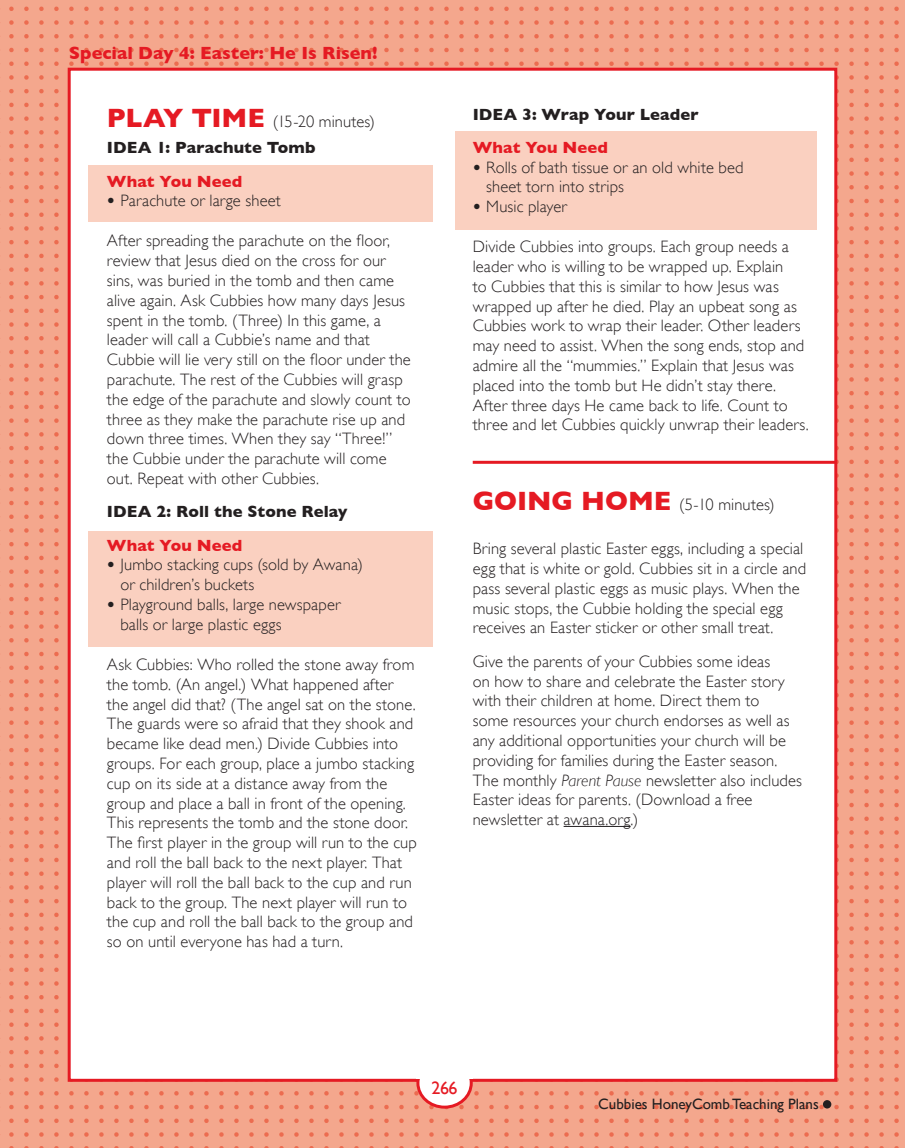
<style>
.page{position:relative;width:905px;height:1148px;background:#f4a78d}
.page>*{position:absolute;margin:0;border:0;box-sizing:border-box;transform-origin:0 0}
.t1{font:700 18px "Gill Sans";color:#e51a23}
.t2{font:18px "Gill Sans";color:#e51a23}
.t3{font:300 16.5px/19.8px "Gill Sans";letter-spacing:.01em;color:#231f20}
.t4{font:700 16.5px/26.5px "Gill Sans";letter-spacing:.005em;color:#231f20}
.t5{font:700 16.5px "Gill Sans";letter-spacing:.01em;color:#e51a23}
.t6{font:15px "Gill Sans";color:#231f20}
.s1{font-size:27px;color:#e51a23}
.s2{font-weight:300}
.s3{font-weight:700}
.s4{font-weight:700;font-size:27px;color:#e51a23}
.s5{font-style:italic}
</style>
<div class="page">
<svg style="left:9px;top:6px;width:5px;height:1142px"></svg>
<svg style="left:24px;top:6px;width:5px;height:1142px"></svg>
<svg style="left:39px;top:6px;width:5px;height:1142px"></svg>
<svg style="left:54px;top:6px;width:5px;height:1142px"></svg>
<svg style="left:69px;top:6px;width:5px;height:1142px"></svg>
<svg style="left:84px;top:6px;width:5px;height:1142px"></svg>
<svg style="left:99px;top:6px;width:5px;height:1142px"></svg>
<svg style="left:114px;top:6px;width:5px;height:1142px"></svg>
<svg style="left:129px;top:6px;width:5px;height:1142px"></svg>
<svg style="left:144px;top:6px;width:5px;height:1142px"></svg>
<svg style="left:159px;top:6px;width:5px;height:1142px"></svg>
<svg style="left:174px;top:6px;width:5px;height:1142px"></svg>
<svg style="left:189px;top:6px;width:5px;height:1142px"></svg>
<svg style="left:204px;top:6px;width:5px;height:1142px"></svg>
<svg style="left:219px;top:6px;width:5px;height:1142px"></svg>
<svg style="left:234px;top:6px;width:5px;height:1142px"></svg>
<svg style="left:249px;top:6px;width:5px;height:1142px"></svg>
<svg style="left:264px;top:6px;width:5px;height:1142px"></svg>
<svg style="left:279px;top:6px;width:5px;height:1142px"></svg>
<svg style="left:294px;top:6px;width:5px;height:1142px"></svg>
<svg style="left:309px;top:6px;width:5px;height:1142px"></svg>
<svg style="left:324px;top:6px;width:5px;height:1142px"></svg>
<svg style="left:339px;top:6px;width:5px;height:1142px"></svg>
<svg style="left:354px;top:6px;width:5px;height:1142px"></svg>
<svg style="left:369px;top:6px;width:5px;height:1142px"></svg>
<svg style="left:384px;top:6px;width:5px;height:1142px"></svg>
<svg style="left:399px;top:6px;width:5px;height:1142px"></svg>
<svg style="left:414px;top:6px;width:5px;height:1142px"></svg>
<svg style="left:429px;top:6px;width:5px;height:1142px"></svg>
<svg style="left:444px;top:6px;width:5px;height:1142px"></svg>
<svg style="left:459px;top:6px;width:5px;height:1142px"></svg>
<svg style="left:474px;top:6px;width:5px;height:1142px"></svg>
<svg style="left:489px;top:6px;width:5px;height:1142px"></svg>
<svg style="left:504px;top:6px;width:5px;height:1142px"></svg>
<svg style="left:519px;top:6px;width:5px;height:1142px"></svg>
<svg style="left:534px;top:6px;width:5px;height:1142px"></svg>
<svg style="left:549px;top:6px;width:5px;height:1142px"></svg>
<svg style="left:564px;top:6px;width:5px;height:1142px"></svg>
<svg style="left:579px;top:6px;width:5px;height:1142px"></svg>
<svg style="left:594px;top:6px;width:5px;height:1142px"></svg>
<svg style="left:609px;top:6px;width:5px;height:1142px"></svg>
<svg style="left:624px;top:6px;width:5px;height:1142px"></svg>
<svg style="left:639px;top:6px;width:5px;height:1142px"></svg>
<svg style="left:654px;top:6px;width:5px;height:1142px"></svg>
<svg style="left:669px;top:6px;width:5px;height:1142px"></svg>
<svg style="left:684px;top:6px;width:5px;height:1142px"></svg>
<svg style="left:699px;top:6px;width:5px;height:1142px"></svg>
<svg style="left:714px;top:6px;width:5px;height:1142px"></svg>
<svg style="left:729px;top:6px;width:5px;height:1142px"></svg>
<svg style="left:744px;top:6px;width:5px;height:1142px"></svg>
<svg style="left:759px;top:6px;width:5px;height:1142px"></svg>
<svg style="left:774px;top:6px;width:5px;height:1142px"></svg>
<svg style="left:789px;top:6px;width:5px;height:1142px"></svg>
<svg style="left:804px;top:6px;width:5px;height:1142px"></svg>
<svg style="left:819px;top:6px;width:5px;height:1142px"></svg>
<svg style="left:834px;top:6px;width:5px;height:1142px"></svg>
<svg style="left:849px;top:6px;width:5px;height:1142px"></svg>
<svg style="left:864px;top:6px;width:5px;height:1142px"></svg>
<svg style="left:879px;top:6px;width:5px;height:1142px"></svg>
<div style="left:68px;top:68px;width:769px;height:1014px;background:#fff;border:3px solid #e51a23"></div>
<div style="left:418px;top:1059px;width:53px;height:48px;background:#fff;border-radius:50%"></div>
<div style="left:416px;top:1057px;width:57px;height:52px;border:3px solid #e51a23;border-radius:50%"></div>
<div style="left:416px;top:1049px;width:57px;height:29px;background:#fff"></div>
<div style="left:88px;top:165px;width:344px;height:56px;background:#fad0c0"></div>
<div style="left:88px;top:531px;width:344px;height:116px;background:#fad0c0"></div>
<div style="left:455px;top:131px;width:362px;height:99px;background:#fad0c0"></div>
<hr style="left:564px;top:826px;width:66px;height:1px;background:#231f20">
<hr style="left:473px;top:461px;width:364px;height:3px;background:#e51a23">
<div style="left:823px;top:1100px;width:8px;height:8px;background:#231f20;border-radius:50%"></div>
<svg style="left:894px;top:6px;width:5px;height:1142px"></svg>
<p class="t1" style="left:69px;top:42px;width:310px">Special Day 4: Easter: He Is Risen!</p>
<p class="t4" style="left:107px;top:108px;width:270px"><span class="s1">PLAY TIME</span> <span class="s2">(15-20 minutes)<br></span>IDEA 1: Parachute Tomb</p>
<p class="t5" style="left:107px;top:171px;width:137px">What You Need</p>
<p class="t3" style="left:107px;top:191px;width:175px"><span class="s3">•</span> Parachute or large sheet</p>
<p class="t3" style="left:107px;top:231px;width:305px">After spreading the parachute on the floor, review that Jesus died on the cross for our sins, was buried in the tomb and then came alive again. Ask Cubbies how many days Jesus spent in the tomb. (Three) In this game, a leader will call a Cubbie’s name and that Cubbie will lie very still on the floor under the parachute. The rest of the Cubbies will grasp the edge of the parachute and slowly count to three as they make the parachute rise up and down three times. When they say “Three!” the Cubbie under the parachute will come out. Repeat with other Cubbies.</p>
<p class="t4" style="left:107px;top:498px;width:242px">IDEA 2: Roll the Stone Relay</p>
<p class="t5" style="left:107px;top:535px;width:137px">What You Need</p>
<p class="t3" style="left:120px;top:555px;width:244px;text-indent:-13px"><span class="s3">•</span> Jumbo stacking cups (sold by Awana) or children’s buckets</p>
<p class="t3" style="left:120px;top:594px;width:222px;text-indent:-13px"><span class="s3">•</span> Playground balls, large newspaper balls or large plastic eggs</p>
<p class="t3" style="left:107px;top:654px;width:311px">Ask Cubbies: Who rolled the stone away from the tomb. (An angel.) What happened after the angel did that? (The angel sat on the stone.<br>The guards were so afraid that they shook and became like dead men.) Divide Cubbies into groups. For each group, place a jumbo stacking cup on its side at a distance away from the group and place a ball in front of the opening.<br>This represents the tomb and the stone door.<br>The first player in the group will run to the cup and roll the ball back to the next player. That player will roll the ball back to the cup and run back to the group. The next player will run to the cup and roll the ball back to the group and so on until everyone has had a turn.</p>
<p class="t4" style="left:473px;top:101px;width:228px">IDEA 3: Wrap Your Leader</p>
<p class="t5" style="left:473px;top:138px;width:137px">What You Need</p>
<p class="t3" style="left:486px;top:157px;width:259px;text-indent:-13px"><span class="s3">•</span> Rolls of bath tissue or an old white bed sheet torn into strips</p>
<p class="t3" style="left:473px;top:197px;width:96px"><span class="s3">•</span> Music player</p>
<p class="t3" style="left:473px;top:237px;width:337px">Divide Cubbies into groups. Each group needs a leader who is willing to be wrapped up. Explain<br>to Cubbies that this is similar to how Jesus was wrapped up after he died. Play an upbeat song as Cubbies work to wrap their leader. Other leaders may need to assist. When the song ends, stop and admire all the “mummies.” Explain that Jesus was placed into the tomb but He didn’t stay there.<br>After three days He came back to life. Count to three and let Cubbies quickly unwrap their leaders.</p>
<p class="t3" style="left:473px;top:494px;width:303px"><span class="s4">GOING HOME</span> (5-10 minutes)</p>
<p class="t3" style="left:473px;top:539px;width:335px">Bring several plastic Easter eggs, including a special egg that is white or gold. Cubbies sit in a circle and pass several plastic eggs as music plays. When the music stops, the Cubbie holding the special egg receives an Easter sticker or other small treat.</p>
<p class="t3" style="left:473px;top:651px;width:331px">Give the parents of your Cubbies some ideas<br>on how to share and celebrate the Easter story with their children at home. Direct them to<br>some resources your church endorses as well as any additional opportunities your church will be providing for families during the Easter season.<br>The monthly <span class="s5">Parent Pause</span> newsletter also includes Easter ideas for parents. (Download a free newsletter at awana.org.)</p>
<p class="t2" style="left:431px;top:1078px;width:36px">2662 6</p>
<p class="t6" style="left:598px;top:1095px;width:222px">Cubbies HoneyComb Teaching Plans</p>
</div>
